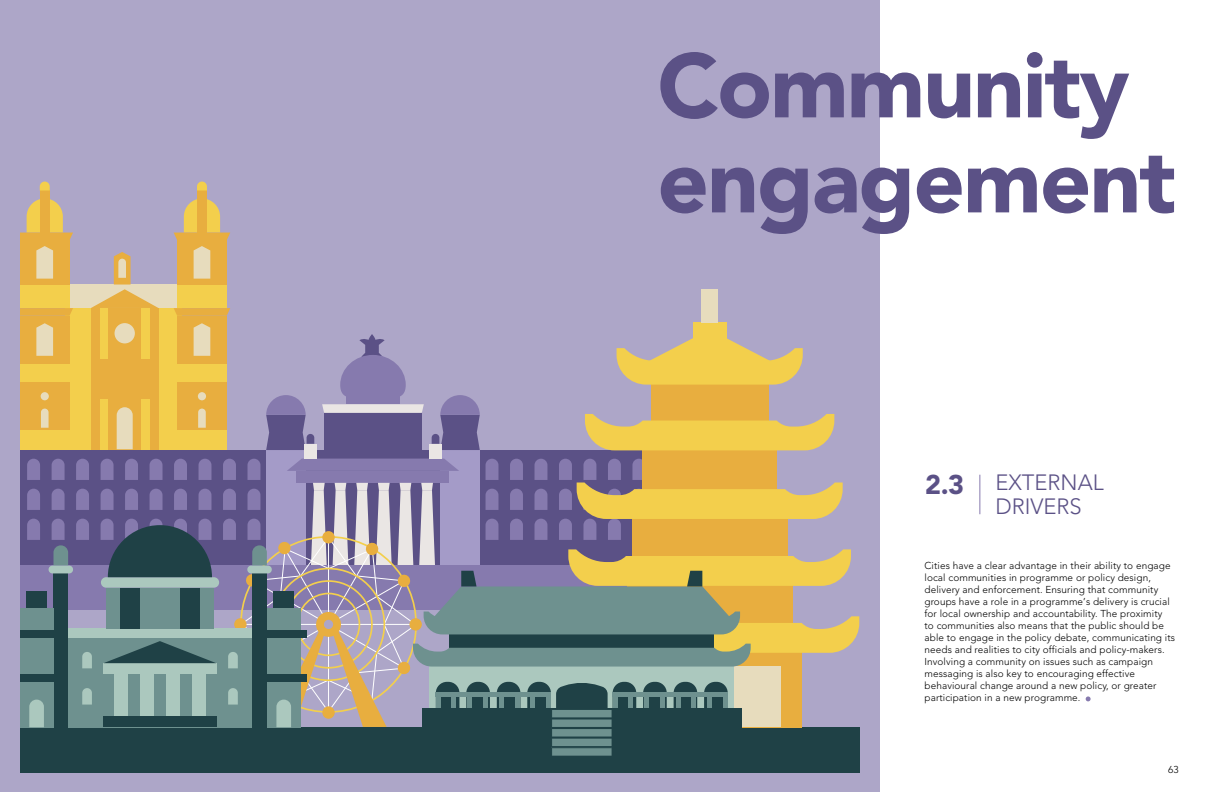
<style>
.page{position:relative;width:1224px;height:792px;background:#fff}
.page>*{position:absolute;margin:0;border:0;box-sizing:border-box;transform-origin:0 0}
.t1{font:900 90px/95px "Avenir";letter-spacing:-.02em;color:#5b5186}
.t2{font:900 27px "Avenir";color:#5b5186}
.t3{font:300 22px/24px "Avenir";color:#5b5186}
.t4{font:300 10px/12px "Avenir";letter-spacing:.01em;color:#000}
</style>
<div class="page">
<div style="left:0;top:0;width:879px;height:792px;background:#ada6c8"></div>
<div style="left:20px;top:450px;width:706px;height:115px;background:#5b5186"></div>
<div style="left:266px;top:450px;width:40px;height:115px;background:#a49bc8"></div>
<div style="left:440px;top:450px;width:40px;height:115px;background:#a49bc8"></div>
<div style="left:324px;top:413px;width:98px;height:37px;background:#5b5186"></div>
<svg style="left:322px;top:334px;width:102px;height:79px"></svg>
<div style="left:304px;top:444px;width:13px;height:15px;background:#eae6e4"></div>
<svg style="left:266px;top:395px;width:48px;height:55px"></svg>
<div style="left:429px;top:444px;width:13px;height:15px;background:#eae6e4"></div>
<svg style="left:432px;top:395px;width:48px;height:55px"></svg>
<svg style="left:27px;top:459px;width:13px;height:21px"></svg>
<svg style="left:52px;top:459px;width:13px;height:21px"></svg>
<svg style="left:76px;top:459px;width:13px;height:21px"></svg>
<svg style="left:101px;top:459px;width:13px;height:21px"></svg>
<svg style="left:125px;top:459px;width:13px;height:21px"></svg>
<svg style="left:150px;top:459px;width:13px;height:21px"></svg>
<svg style="left:174px;top:459px;width:13px;height:21px"></svg>
<svg style="left:199px;top:459px;width:12px;height:21px"></svg>
<svg style="left:27px;top:489px;width:13px;height:21px"></svg>
<svg style="left:52px;top:489px;width:13px;height:21px"></svg>
<svg style="left:76px;top:489px;width:13px;height:21px"></svg>
<svg style="left:101px;top:489px;width:13px;height:21px"></svg>
<svg style="left:125px;top:489px;width:13px;height:21px"></svg>
<svg style="left:150px;top:489px;width:13px;height:21px"></svg>
<svg style="left:174px;top:489px;width:13px;height:21px"></svg>
<svg style="left:199px;top:489px;width:12px;height:21px"></svg>
<svg style="left:27px;top:519px;width:13px;height:21px"></svg>
<svg style="left:76px;top:519px;width:13px;height:21px"></svg>
<div style="left:64px;top:285px;width:116px;height:23px;background:#e7dcbd"></div>
<div style="left:65px;top:308px;width:117px;height:141px;background:#f3cf4c"></div>
<div style="left:109px;top:308px;width:32px;height:141px;background:#e8ae3f"></div>
<svg style="left:117px;top:407px;width:16px;height:42px"></svg>
<div style="left:91px;top:308px;width:8px;height:141px;background:#e8ae3f"></div>
<div style="left:150px;top:308px;width:8px;height:141px;background:#e8ae3f"></div>
<div style="left:91px;top:359px;width:65px;height:25px;background:#e8ae3f"></div>
<div style="left:91px;top:384px;width:65px;height:14px;background:#e8ae3f"></div>
<div style="left:20px;top:430px;width:50px;height:19px;background:#f3cf4c"></div>
<div style="left:20px;top:363px;width:50px;height:20px;background:#f3cf4c"></div>
<div style="left:20px;top:285px;width:50px;height:23px;background:#f3cf4c"></div>
<div style="left:20px;top:383px;width:50px;height:47px;background:#e8ae3f"></div>
<div style="left:20px;top:316px;width:50px;height:47px;background:#e8ae3f"></div>
<svg style="left:20px;top:308px;width:53px;height:8px"></svg>
<div style="left:20px;top:240px;width:50px;height:45px;background:#e8ae3f"></div>
<svg style="left:20px;top:199px;width:53px;height:41px"></svg>
<svg style="left:36px;top:323px;width:17px;height:33px"></svg>
<svg style="left:36px;top:246px;width:17px;height:33px"></svg>
<svg style="left:41px;top:409px;width:8px;height:19px"></svg>
<div style="left:41px;top:392px;width:8px;height:8px;background:#e7dcbd;border-radius:50%"></div>
<div style="left:40px;top:191px;width:10px;height:43px;background:#e8ae3f"></div>
<svg style="left:40px;top:182px;width:10px;height:9px"></svg>
<div style="left:177px;top:430px;width:50px;height:19px;background:#f3cf4c"></div>
<div style="left:177px;top:363px;width:50px;height:20px;background:#f3cf4c"></div>
<div style="left:177px;top:285px;width:50px;height:23px;background:#f3cf4c"></div>
<div style="left:177px;top:383px;width:50px;height:47px;background:#e8ae3f"></div>
<div style="left:177px;top:316px;width:50px;height:47px;background:#e8ae3f"></div>
<svg style="left:174px;top:308px;width:56px;height:8px"></svg>
<div style="left:177px;top:240px;width:50px;height:45px;background:#e8ae3f"></div>
<svg style="left:174px;top:199px;width:56px;height:41px"></svg>
<svg style="left:194px;top:323px;width:16px;height:33px"></svg>
<svg style="left:194px;top:246px;width:16px;height:33px"></svg>
<svg style="left:198px;top:409px;width:8px;height:19px"></svg>
<div style="left:198px;top:392px;width:8px;height:8px;background:#e7dcbd;border-radius:50%"></div>
<div style="left:197px;top:191px;width:10px;height:43px;background:#e8ae3f"></div>
<svg style="left:197px;top:182px;width:10px;height:9px"></svg>
<div style="left:115px;top:323px;width:20px;height:20px;background:#e7dcbd;border-radius:50%"></div>
<svg style="left:91px;top:252px;width:67px;height:56px"></svg>
<div style="left:12px;top:566px;width:762px;height:44px;background:#867aae"></div>
<div style="left:20px;top:727px;width:839px;height:45px;background:#1f4146"></div>
<div style="left:651px;top:380px;width:117px;height:52px;background:#e8ae3f"></div>
<div style="left:642px;top:448px;width:135px;height:52px;background:#e8ae3f"></div>
<svg style="left:585px;top:414px;width:249px;height:36px"></svg>
<div style="left:693px;top:323px;width:33px;height:47px;background:#f3cf4c"></div>
<div style="left:701px;top:289px;width:17px;height:34px;background:#e7dcbd"></div>
<svg style="left:617px;top:338px;width:186px;height:47px"></svg>
<div style="left:68px;top:638px;width:184px;height:89px;background:#6e918f"></div>
<div style="left:68px;top:628px;width:184px;height:10px;background:#abc8be"></div>
<div style="left:106px;top:588px;width:108px;height:40px;background:#6e918f"></div>
<div style="left:101px;top:577px;width:118px;height:11px;background:#abc8be;border-radius:5px"></div>
<div style="left:120px;top:588px;width:20px;height:40px;background:#1f4146"></div>
<div style="left:180px;top:588px;width:20px;height:40px;background:#1f4146"></div>
<div style="left:140px;top:671px;width:14px;height:53px;background:#abc8be"></div>
<div style="left:114px;top:671px;width:14px;height:53px;background:#abc8be"></div>
<div style="left:166px;top:671px;width:14px;height:53px;background:#abc8be"></div>
<div style="left:192px;top:671px;width:14px;height:53px;background:#abc8be"></div>
<div style="left:103px;top:663px;width:114px;height:11px;background:#abc8be"></div>
<div style="left:103px;top:716px;width:114px;height:11px;background:#1f4146"></div>
<svg style="left:104px;top:641px;width:112px;height:22px"></svg>
<div style="left:53px;top:573px;width:15px;height:154px;background:#1f4146"></div>
<svg style="left:52px;top:519px;width:16px;height:47px"></svg>
<div style="left:49px;top:566px;width:24px;height:7px;background:#abc8be;border-radius:4px"></div>
<div style="left:20px;top:608px;width:33px;height:119px;background:#6e918f"></div>
<div style="left:26px;top:591px;width:21px;height:17px;background:#1f4146"></div>
<div style="left:14px;top:630px;width:39px;height:8px;background:#1f4146"></div>
<div style="left:14px;top:674px;width:39px;height:7px;background:#1f4146"></div>
<svg style="left:29px;top:700px;width:15px;height:27px"></svg>
<svg style="left:82px;top:652px;width:10px;height:16px"></svg>
<svg style="left:82px;top:688px;width:10px;height:17px"></svg>
<svg style="left:223px;top:459px;width:636px;height:297px"></svg>
<svg style="left:101px;top:519px;width:111px;height:58px"></svg>
<div style="left:0;top:0;width:19px;height:792px;background:#ada6c8"></div>
<hr style="left:979px;top:475px;width:1px;height:39px;background:#867aae">
<svg style="left:1086px;top:696px;width:5px;height:5px"></svg>
<h1 class="t1" style="left:657px;top:38px;width:520px">Community engagement</h1>
<h2 class="t2" style="left:925px;top:469px;width:40px">2.3</h2>
<h3 class="t3" style="left:995px;top:471px;width:110px">EXTERNAL<br>DRIVERS</h3>
<p class="t4" style="left:925px;top:560px;width:252px">Cities have a clear advantage in their ability to engage local communities in programme or policy design, delivery and enforcement. Ensuring that community groups have a role in a programme’s delivery is crucial for local ownership and accountability. The proximity<br>to communities also means that the public should be able to engage in the policy debate, communicating its needs and realities to city officials and policy-makers.<br>Involving a community on issues such as campaign messaging is also key to encouraging effective behavioural change around a new policy, or greater participation in a new programme.</p>
<p class="t4" style="left:1168px;top:763px;width:12px">63</p>
</div>
